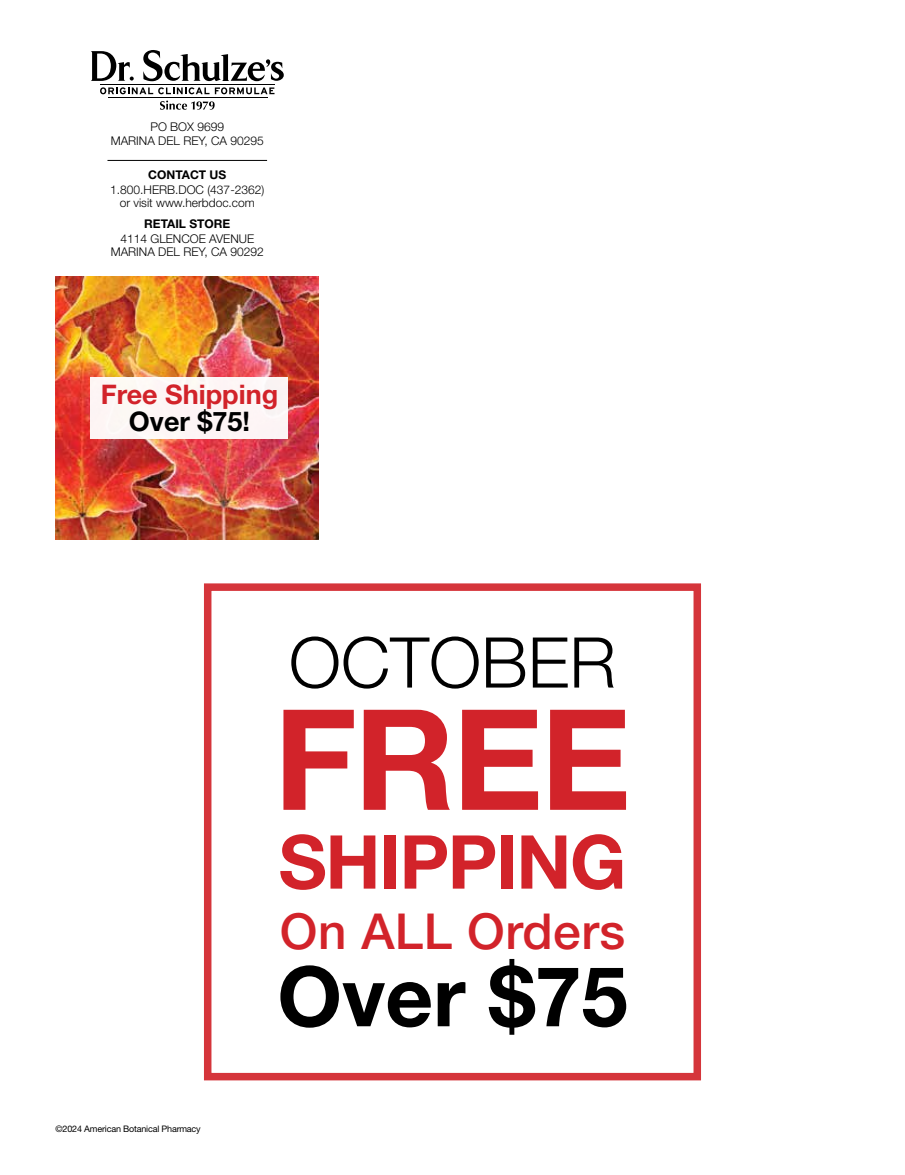
<style>
.page{position:relative;width:905px;height:1175px;background:#fff}
.page>*{position:absolute;margin:0;border:0;box-sizing:border-box;transform-origin:0 0}
.Content_Body{font:700 140.1px "Helvetica Neue LT Std";color:#d2232a}
.t1{font:700 83.25px "Helvetica Neue LT Std";color:#000}
.Content_Body-2{font:700 74.4px "Helvetica Neue LT Std";letter-spacing:-.02em;color:#d2232a}
.t2{font:300 70.05px "Helvetica Neue LT Std";color:#000}
.Content_Body-3{font:500 49.65px "Helvetica Neue LT Std";letter-spacing:.01em;color:#d2232a}
.LT45__11pt{font:700 27px/27px "Helvetica Neue LT Std";color:#d2232a;text-align:center}
.t3{font:300 12px/15px "Helvetica Neue LT Std";color:#000;text-align:center}
.t4{font:9px "Helvetica Neue LT Std";letter-spacing:-.02em;color:#000}
.s1{font-weight:700}
.s2{color:#000}
</style>
<div class="page">
<svg style="left:160px;top:101px;width:55px;height:9px"></svg>
<svg style="left:91px;top:51px;width:43px;height:30px"></svg>
<svg style="left:143px;top:50px;width:141px;height:31px"></svg>
<hr style="left:100px;top:84px;width:174px;height:1px;background:#000">
<hr style="left:108px;top:97px;width:159px;height:1px;background:#000">
<svg style="left:100px;top:87px;width:109px;height:7px"></svg>
<svg style="left:215px;top:87px;width:59px;height:7px"></svg>
<hr style="left:107px;top:160px;width:160px;height:1px;background:#000">
<div style="left:204px;top:583px;width:497px;height:497px;background:#fff;border:8px solid #d2232a"></div>
<img style="left:56px;top:276px;width:263px;height:263px">
<div style="left:90px;top:377px;width:198px;height:62px;background:#fdf5f5"></div>
<p class="t3" style="left:111px;top:119px;width:155px;line-height:14.4px">PO BOX 9699<br>MARINA DEL REY, CA 90295</p>
<p class="t3" style="left:110px;top:167px;width:156px"><span class="s1">CONTACT US<br></span>1.800.HERB.DOC (437-2362)</p>
<p class="t3" style="left:120px;top:195px;width:137px">or visit www.herbdoc.com</p>
<p class="t3" style="left:120px;top:216px;width:135px"><span class="s1">RETAIL STORE<br></span>4114 GLENCOE AVENUE</p>
<p class="t3" style="left:111px;top:244px;width:155px">MARINA DEL REY, CA 90292</p>
<p class="LT45__11pt" style="left:101px;top:380px;width:179px">Free Shipping<br><span class="s2">Over $75!</span></p>
<p class="t2" style="left:289px;top:620px;width:328px">OCTOBER</p>
<p class="Content_Body" style="left:274px;top:673px;width:359px">FREE</p>
<p class="Content_Body-2" style="left:278px;top:816px;width:349px">SHIPPING</p>
<p class="Content_Body-3" style="left:280px;top:901px;width:347px">On ALL Orders</p>
<p class="t4" style="left:56px;top:1123px;width:147px">©2024 American Botanical Pharmacy</p>
<p class="t1" style="left:277px;top:945px;width:352px">Over $75</p>
</div>
